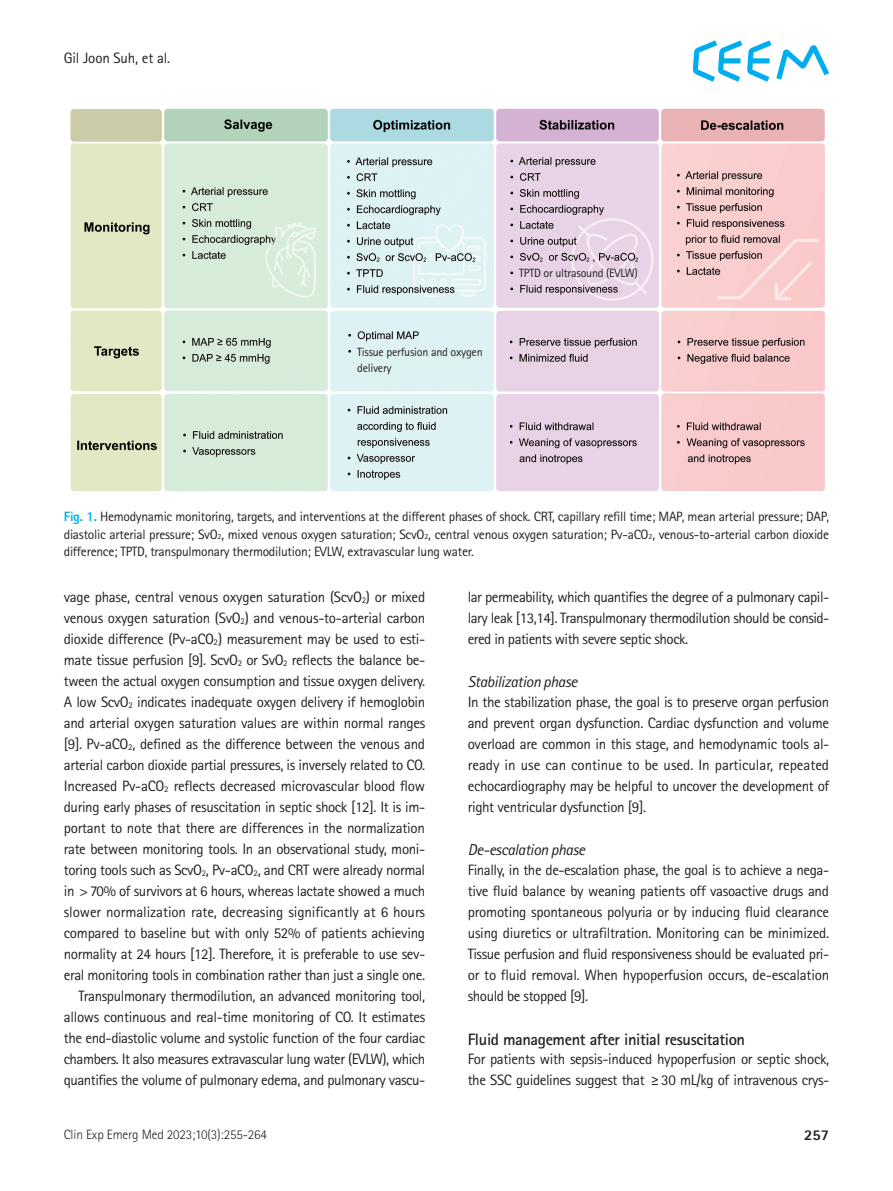
<style>
.page{position:relative;width:893px;height:1191px;background:#fff}
.page>*{position:absolute;margin:0;border:0;box-sizing:border-box;transform-origin:0 0}
.본문중제목{font:700 16.5px "Rotis Sans Serif Std";letter-spacing:-.025em;color:#231f20}
.본문소제목{font:italic 15.75px "Rotis Sans Serif Std";letter-spacing:-.025em;color:#231f20}
.본문{font:15px/21px "Rotis Sans Serif Std";letter-spacing:-.025em;color:#231f20;text-align:justify}
.t1{font:800 15px "Rotis Sans Serif Std";color:#231f20}
.표제목그림캡션{font:13.5px/17.5px "Rotis Sans Serif Std";letter-spacing:-.02em;color:#231f20;text-align:justify}
.t2{font:300 13.5px "Rotis Sans Serif Std";letter-spacing:-.01em;color:#231f20}
.그림지문{font:12px/15.6px "Rotis Sans Serif Std";letter-spacing:-.02em;color:#231f20}
.s1{font-weight:800;color:#00aeef}
.s2{font-size:7.8px}
.s3{font-size:8.7px}
</style>
<div class="page">
<svg style="left:693px;top:40px;width:136px;height:42px"></svg>
<img style="left:70px;top:108px;width:755px;height:383px">
<p class="본문" style="left:64px;top:47px;width:108px">Gil Joon Suh, et al.</p>
<p class="그림지문" style="left:357px;top:344px;width:127px">Tissue perfusion and oxygen delivery</p>
<p class="그림지문" style="left:519px;top:265px;width:120px">TPTD or ultrasound (EVLW)</p>
<p class="표제목그림캡션" style="left:64px;top:507px;width:767px"><span class="s1">Fig. 1.</span> Hemodynamic monitoring, targets, and interventions at the different phases of shock. CRT, capillary refill time; MAP, mean arterial pressure; DAP, diastolic arterial pressure; SvO<span class="s2">2</span>, mixed venous oxygen saturation; ScvO<span class="s2">2</span>, central venous oxygen saturation; Pv-aCO<span class="s2">2</span>, venous-to-arterial carbon dioxide difference; TPTD, transpulmonary thermodilution; EVLW, extravascular lung water.</p>
<p class="본문" style="left:64px;top:586px;width:363px">vage phase, central venous oxygen saturation (ScvO<span class="s3">2</span>) or mixed venous oxygen saturation (SvO<span class="s3">2</span>) and venous‑to‑arterial carbon dioxide difference (Pv‑aCO<span class="s3">2</span>) measurement may be used to esti&shy;mate tissue perfusion [9]. ScvO<span class="s3">2</span> or SvO<span class="s3">2</span> reflects the balance be&shy;tween the actual oxygen consumption and tissue oxygen delivery.<br>A low ScvO<span class="s3">2</span> indicates inadequate oxygen delivery if hemoglobin and arterial oxygen saturation values are within normal ranges [9]. Pv‑aCO<span class="s3">2</span>, defined as the difference between the venous and arterial carbon dioxide partial pressures, is inversely related to CO.<br>Increased Pv-aCO<span class="s3">2</span> reflects decreased microvascular blood flow during early phases of resuscitation in septic shock [12]. It is im&shy;portant to note that there are differences in the normalization rate between monitoring tools. In an observational study, moni&shy;toring tools such as ScvO<span class="s3">2</span>, Pv‑aCO<span class="s3">2</span>, and CRT were already normal in &gt;70% of survivors at 6 hours, whereas lactate showed a much slower normalization rate, decreasing significantly at 6 hours compared to baseline but with only 52% of patients achieving normality at 24 hours [12]. Therefore, it is preferable to use sev&shy;eral monitoring tools in combination rather than just a single one.</p>
<p class="본문" style="left:64px;top:985px;width:363px;text-indent:15px">Transpulmonary thermodilution, an advanced monitoring tool, allows continuous and real-time monitoring of CO. It estimates the end-diastolic volume and systolic function of the four cardiac chambers. It also measures extravascular lung water (EVLW), which quantifies the volume of pulmonary edema, and pulmonary vascu-</p>
<p class="본문" style="left:468px;top:586px;width:363px">lar permeability, which quantifies the degree of a pulmonary capil&shy;lary leak [13,14]. Transpulmonary thermodilution should be consid&shy;ered in patients with severe septic shock.</p>
<p class="본문소제목" style="left:468px;top:672px;width:111px">Stabilization phase</p>
<p class="본문" style="left:468px;top:691px;width:363px">In the stabilization phase, the goal is to preserve organ perfusion and prevent organ dysfunction. Cardiac dysfunction and volume overload are common in this stage, and hemodynamic tools al&shy;ready in use can continue to be used. In particular, repeated echocardiography may be helpful to uncover the development of right ventricular dysfunction [9].</p>
<p class="본문소제목" style="left:468px;top:840px;width:119px">De-escalation phase</p>
<p class="본문" style="left:468px;top:859px;width:363px">Finally, in the de-escalation phase, the goal is to achieve a nega&shy;tive fluid balance by weaning patients off vasoactive drugs and promoting spontaneous polyuria or by inducing fluid clearance using diuretics or ultrafiltration. Monitoring can be minimized.<br>Tissue perfusion and fluid responsiveness should be evaluated pri&shy;or to fluid removal. When hypoperfusion occurs, de-escalation should be stopped [9].</p>
<p class="본문중제목" style="left:468px;top:1028px;width:279px">Fluid management after initial resuscitation</p>
<p class="본문" style="left:468px;top:1048px;width:363px">For patients with sepsis-induced hypoperfusion or septic shock, the SSC guidelines suggest that ≥30 mL/kg of intravenous crys-</p>
<p class="t2" style="left:64px;top:1126px;width:205px">Clin Exp Emerg Med 2023;10(3):255-264</p>
<p class="t1" style="left:804px;top:1125px;width:27px">257</p>
</div>
